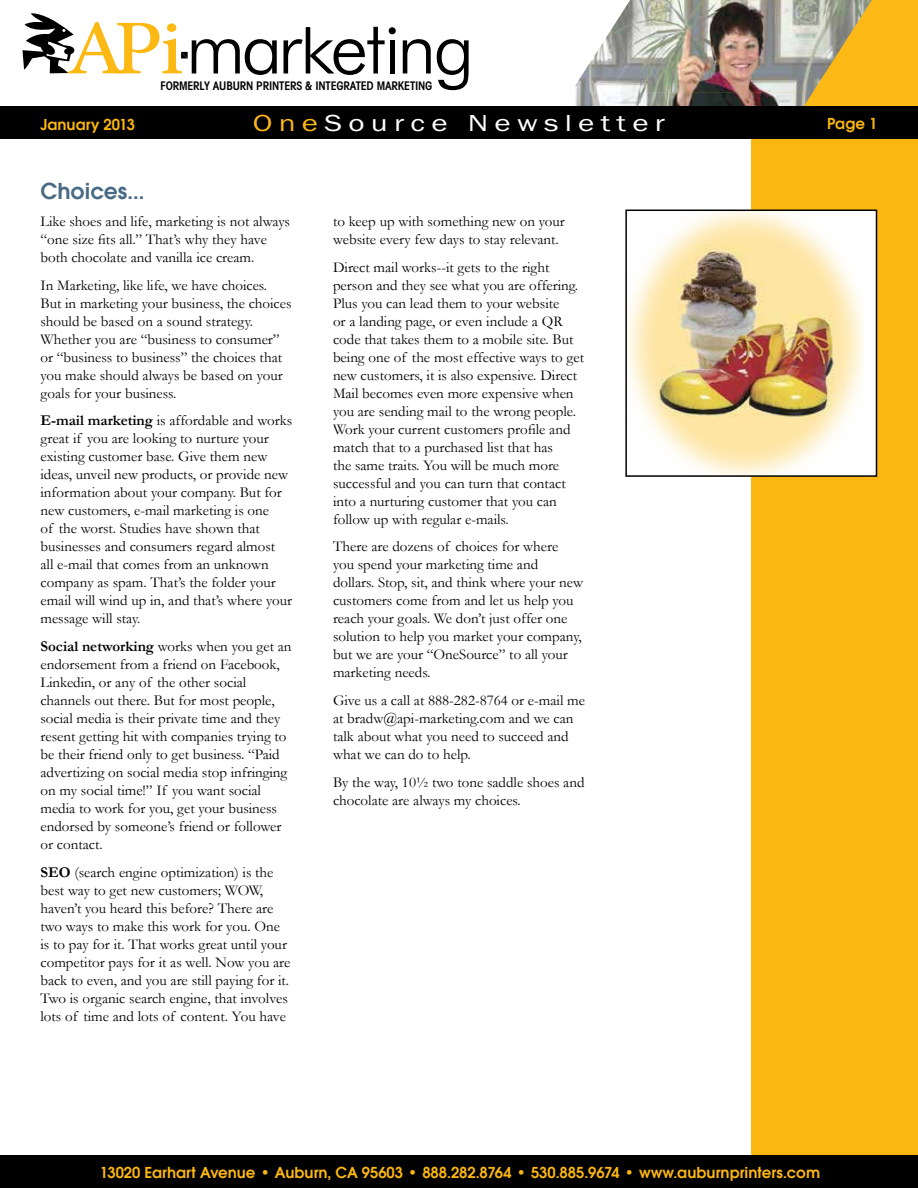
<style>
.page{position:relative;width:918px;height:1188px;background:#fff}
.page>*{position:absolute;margin:0;border:0;box-sizing:border-box;transform-origin:0 0}
.t1{font:24px "Franklin Gothic";letter-spacing:.2em;color:#fff;scale:1.3 1}
.t2{font:600 24px "Avant Gar Got Itc TEE";color:#486a84}
.t3{font:600 16.5px "Avant Gar Got Itc TEE";color:#fcb712}
.t4{font:15px/18px "Garamond";color:#000}
.t5{font:600 condensed 11.85px "Avant Garde";letter-spacing:-.015em;color:#000}
.s1{color:#fcb715}
.s2{font-weight:700}
</style>
<div class="page">
<div style="left:752px;top:139px;width:166px;height:1049px;background:#fcb712"></div>
<div style="left:626px;top:210px;width:250px;height:266px;background:#fff"></div>
<img style="left:628px;top:213px;width:236px;height:261px">
<div style="left:625px;top:210px;width:252px;height:267px;border:2px solid #000"></div>
<div style="left:687px;top:0;width:231px;height:139px;background:#fcb815"></div>
<img style="left:589px;top:0;width:237px;height:93px">
<img style="left:541px;top:64px;width:48px;height:43px">
<img style="left:589px;top:93px;width:98px;height:14px">
<img style="left:826px;top:0;width:46px;height:72px">
<img style="left:687px;top:92px;width:126px;height:15px">
<div style="left:0;top:107px;width:918px;height:32px;background:#000"></div>
<svg style="left:284px;top:27px;width:112px;height:48px"></svg>
<div style="left:390px;top:40px;width:5px;height:33px;background:#000"></div>
<svg style="left:403px;top:39px;width:28px;height:34px"></svg>
<svg style="left:437px;top:39px;width:32px;height:51px"></svg>
<svg style="left:23px;top:13px;width:254px;height:62px"></svg>
<div style="left:0;top:1155px;width:918px;height:33px;background:#000"></div>
<p class="t5" style="left:161px;top:79px;width:273px">FORMERLY AUBURN PRINTERS &amp; INTEGRATED MARKETING</p>
<h1 class="t1" style="left:253px;top:108px;width:319px"><span class="s1">One</span>Source Newsletter</h1>
<p class="t3" style="left:40px;top:115px;width:96px">January 2013</p>
<p class="t3" style="left:827px;top:114px;width:52px">Page 1</p>
<h1 class="t2" style="left:40px;top:177px;width:105px">Choices...</h1>
<p class="t4" style="left:40px;top:212px;width:251px">Like shoes and life, marketing is not always “one size fits all.” That’s why they have both chocolate and vanilla ice cream.</p>
<p class="t4" style="left:40px;top:275px;width:253px">In Marketing, like life, we have choices.<br>But in marketing your business, the choices should be based on a sound strategy.<br>Whether you are “business to consumer” or “business to business” the choices that you make should always be based on your goals for your business.</p>
<p class="t4" style="left:40px;top:411px;width:253px"><span class="s2">E-mail marketing</span> is affordable and works great if you are looking to nurture your existing customer base. Give them new ideas, unveil new products, or provide new information about your company. But for new customers, e-mail marketing is one<br>of the worst. Studies have shown that businesses and consumers regard almost<br>all e-mail that comes from an unknown company as spam. That’s the folder your email will wind up in, and that’s where your message will stay.</p>
<p class="t4" style="left:40px;top:637px;width:253px"><span class="s2">Social networking</span> works when you get an endorsement from a friend on Facebook, Linkedin, or any of the other social channels out there. But for most people, social media is their private time and they resent getting hit with companies trying to be their friend only to get business. “Paid advertizing on social media stop infringing on my social time!” If you want social media to work for you, get your business endorsed by someone’s friend or follower or contact.</p>
<p class="t4" style="left:40px;top:863px;width:251px"><span class="s2">SEO</span> (search engine optimization) is the best way to get new customers; WOW, haven’t you heard this before? There are two ways to make this work for you. One is to pay for it. That works great until your competitor pays for it as well. Now you are back to even, and you are still paying for it.<br>Two is organic search engine, that involves lots of time and lots of content. You have</p>
<p class="t4" style="left:333px;top:212px;width:233px">to keep up with something new on your website every few days to stay relevant.</p>
<p class="t4" style="left:333px;top:257px;width:253px">Direct mail works--it gets to the right person and they see what you are offering.<br>Plus you can lead them to your website<br>or a landing page, or even include a QR code that takes them to a mobile site. But being one of the most effective ways to get new customers, it is also expensive. Direct Mail becomes even more expensive when you are sending mail to the wrong people.<br>Work your current customers profile and match that to a purchased list that has<br>the same traits. You will be much more successful and you can turn that contact into a nurturing customer that you can follow up with regular e-mails.</p>
<p class="t4" style="left:333px;top:537px;width:252px">There are dozens of choices for where you spend your marketing time and dollars. Stop, sit, and think where your new customers come from and let us help you reach your goals. We don’t just offer one solution to help you market your company, but we are your “OneSource” to all your marketing needs.</p>
<p class="t4" style="left:333px;top:691px;width:254px">Give us a call at 888-282-8764 or e-mail me at bradw@api-marketing.com and we can talk about what you need to succeed and what we can do to help.</p>
<p class="t4" style="left:333px;top:773px;width:253px">By the way, 10½ two tone saddle shoes and chocolate are always my choices.</p>
<p class="t3" style="left:100px;top:1163px;width:722px">13020 Earhart Avenue • Auburn, CA 95603 • 888.282.8764 • 530.885.9674 • www.auburnprinters.com</p>
</div>
